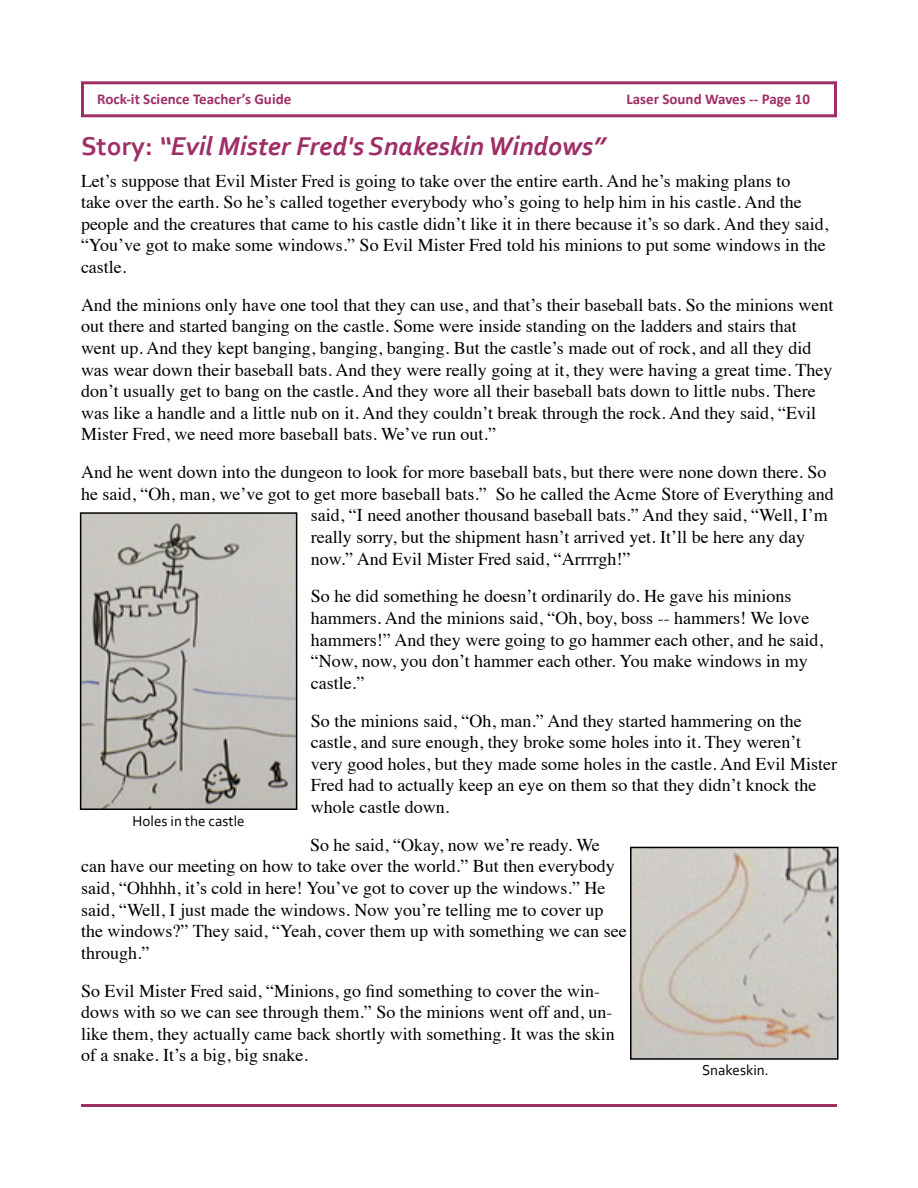
<style>
.page{position:relative;width:918px;height:1188px;background:#fff}
.page>*{position:absolute;margin:0;border:0;box-sizing:border-box;transform-origin:0 0}
.t1{font:italic 700 27px "Corbel";color:#9f2e66}
.t2{font:18px/21.6px "Times";color:#000}
.t3{font:700 15px "Calibri";color:#9f2e66}
.t4{font:15px "Corbel";color:#000}
.s1{font-style:normal}
</style>
<div class="page">
<div style="left:81px;top:81px;width:756px;height:36px;border:3px solid #9f2e66"></div>
<hr style="left:81px;top:1104px;width:756px;height:3px;background:#9f2e66">
<img style="left:83px;top:515px;width:211px;height:292px">
<div style="left:80px;top:512px;width:217px;height:298px;border:2px solid #000"></div>
<img style="left:633px;top:850px;width:202px;height:207px">
<div style="left:630px;top:847px;width:208px;height:213px;border:2px solid #000"></div>
<p class="t3" style="left:97px;top:90px;width:196px">Rock-it Science Teacher’s Guide</p>
<p class="t3" style="left:626px;top:90px;width:185px">Laser Sound Waves -- Page 10</p>
<h1 class="t1" style="left:81px;top:129px;width:526px"><span class="s1">Story:</span> “Evil Mister Fred's Snakeskin Windows”</h1>
<p class="t2" style="left:81px;top:168px;width:749px">Let’s suppose that Evil Mister Fred is going to take over the entire earth. And he’s making plans to<br>take over the earth. So he’s called together everybody who’s going to help him in his castle. And the people and the creatures that came to his castle didn’t like it in there because it’s so dark. And they said, “You’ve got to make some windows.” So Evil Mister Fred told his minions to put some windows in the castle.</p>
<p class="t2" style="left:81px;top:292px;width:754px">And the minions only have one tool that they can use, and that’s their baseball bats. So the minions went out there and started banging on the castle. Some were inside standing on the ladders and stairs that went up. And they kept banging, banging, banging. But the castle’s made out of rock, and all they did was wear down their baseball bats. And they were really going at it, they were having a great time. They don’t usually get to bang on the castle. And they wore all their baseball bats down to little nubs. There was like a handle and a little nub on it. And they couldn’t break through the rock. And they said, “Evil Mister Fred, we need more baseball bats. We’ve run out.”</p>
<p class="t2" style="left:81px;top:460px;width:747px">And he went down into the dungeon to look for more baseball bats, but there were none down there. So</p>
<p class="t2" style="left:81px;top:481px;width:754px">he said, “Oh, man, we’ve got to get more baseball bats.” So he called the Acme Store of Everything and</p>
<p class="t2" style="left:311px;top:503px;width:518px">said, “I need another thousand baseball bats.” And they said, “Well, I’m</p>
<p class="t2" style="left:311px;top:525px;width:496px">really sorry, but the shipment hasn’t arrived yet. It’ll be here any day</p>
<p class="t2" style="left:311px;top:546px;width:321px">now.” And Evil Mister Fred said, “Arrrrgh!”</p>
<p class="t2" style="left:311px;top:584px;width:514px">So he did something he doesn’t ordinarily do. He gave his minions hammers. And the minions said, “Oh, boy, boss -- hammers! We love hammers!” And they were going to go hammer each other, and he said, “Now, now, you don’t hammer each other. You make windows in my castle.”</p>
<p class="t2" style="left:311px;top:708px;width:528px">So the minions said, “Oh, man.” And they started hammering on the castle, and sure enough, they broke some holes into it. They weren’t very good holes, but they made some holes in the castle. And Evil Mister Fred had to actually keep an eye on them so that they didn’t knock the whole castle down.</p>
<p class="t2" style="left:81px;top:832px;width:547px;text-indent:229px">So he said, “Okay, now we’re ready. We can have our meeting on how to take over the world.” But then everybody said, “Ohhhh, it’s cold in here! You’ve got to cover up the windows.” He said, “Well, I just made the windows. Now you’re telling me to cover up the windows?” They said, “Yeah, cover them up with something we can see through.”</p>
<p class="t2" style="left:81px;top:978px;width:535px">So Evil Mister Fred said, “Minions, go find something to cover the win&shy;dows with so we can see through them.” So the minions went off and, un&shy;like them, they actually came back shortly with something. It was the skin of a snake. It’s a big, big snake.</p>
<p class="t4" style="left:133px;top:812px;width:114px">Holes in the castle</p>
<p class="t4" style="left:702px;top:1061px;width:68px">Snakeskin.</p>
</div>
